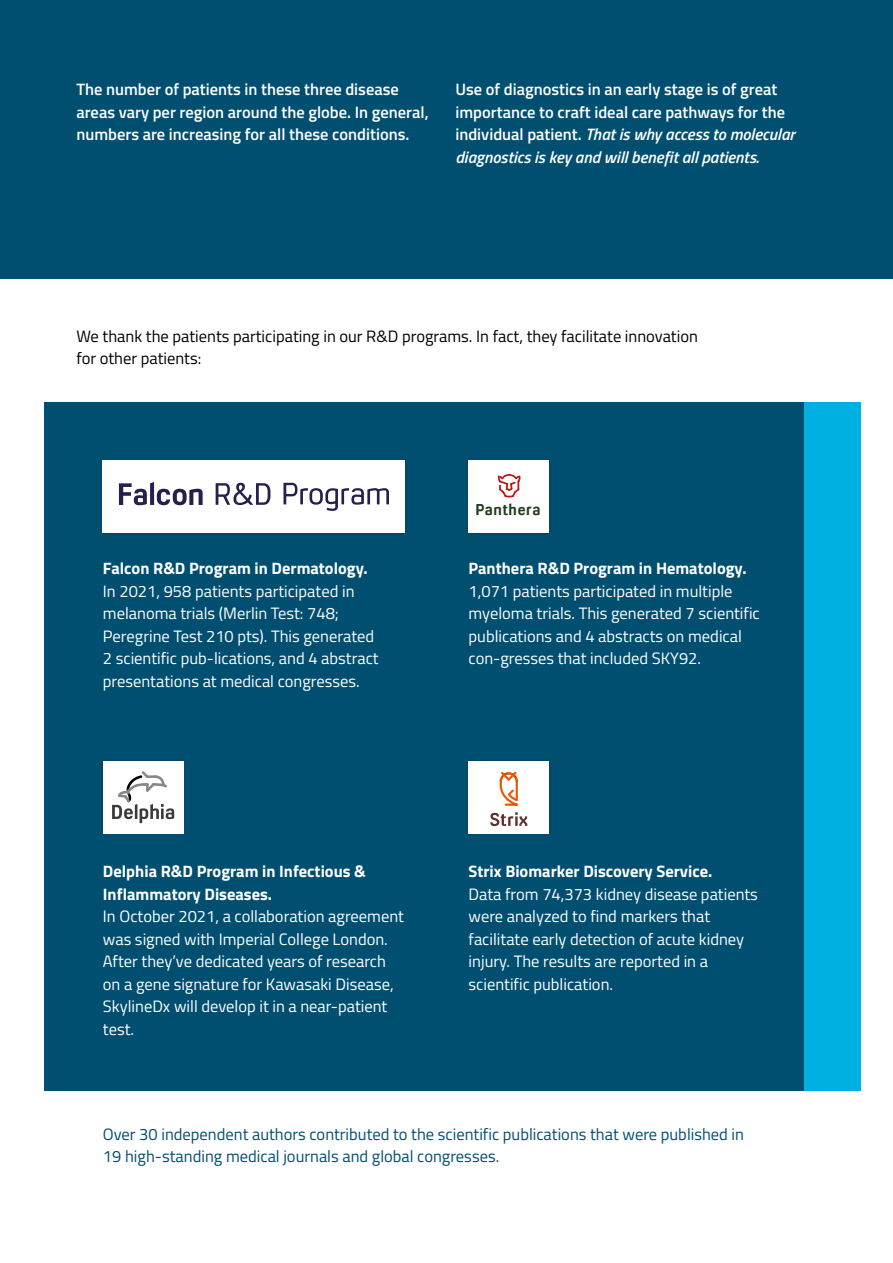
<style>
.page{position:relative;width:893px;height:1263px;background:#fff}
.page>*{position:absolute;margin:0;border:0;box-sizing:border-box;transform-origin:0 0}
.t1{font:16.5px/22.5px "Titillium Web";color:#fff}
.t2{font:600 16.5px/22.5px "Titillium Web";color:#fff}
.t3{font:700 16.5px/22.5px "Titillium Web";color:#fff}
.t4{font:16.5px/22.5px "Titillium Web";color:#004f71}
.t5{font:16.5px/22.5px "Titillium Web";color:#000}
.t6{font:15px "Milibus Rg";color:#273c1e}
.s1{font-style:italic}
</style>
<div class="page">
<div style="left:0;top:0;width:893px;height:278px;background:#004f71"></div>
<div style="left:44px;top:402px;width:816px;height:689px;background:#004f71"></div>
<div style="left:804px;top:402px;width:56px;height:689px;background:#00b0e1"></div>
<div style="left:466px;top:758px;width:86px;height:78px;background:#000;opacity:.21"></div>
<div style="left:469px;top:761px;width:80px;height:72px;background:#fff"></div>
<div style="left:466px;top:457px;width:86px;height:78px;background:#000;opacity:.21"></div>
<div style="left:469px;top:460px;width:80px;height:73px;background:#fff"></div>
<div style="left:100px;top:758px;width:86px;height:78px;background:#000;opacity:.21"></div>
<div style="left:103px;top:761px;width:80px;height:72px;background:#fff"></div>
<svg style="left:112px;top:771px;width:62px;height:52px"></svg>
<div style="left:100px;top:457px;width:308px;height:78px;background:#000;opacity:.21"></div>
<div style="left:103px;top:460px;width:302px;height:73px;background:#fff"></div>
<svg style="left:490px;top:812px;width:37px;height:14px"></svg>
<svg style="left:500px;top:772px;width:18px;height:34px"></svg>
<svg style="left:497px;top:474px;width:24px;height:23px"></svg>
<svg style="left:216px;top:483px;width:54px;height:22px"></svg>
<svg style="left:119px;top:482px;width:84px;height:23px"></svg>
<svg style="left:283px;top:483px;width:106px;height:28px"></svg>
<p class="t2" style="left:76px;top:78px;width:354px">The number of patients in these three disease areas vary per region around the globe. In general, numbers are increasing for all these conditions.</p>
<p class="t2" style="left:455px;top:78px;width:341px">Use of diagnostics in an early stage is of great importance to craft ideal care pathways for the individual patient. <span class="s1">That is why access to molecular diagnostics is key and will benefit all patients.</span></p>
<p class="t5" style="left:76px;top:324px;width:623px">We thank the patients participating in our R&amp;D programs. In fact, they facilitate innovation for other patients:</p>
<p class="t3" style="left:103px;top:556px;width:266px">Falcon R&amp;D Program in Dermatology.</p>
<p class="t1" style="left:103px;top:579px;width:277px">In 2021, 958 patients participated in melanoma trials (Merlin Test: 748; Peregrine Test 210 pts). This generated 2 scientific pub-lications, and 4 abstract presentations at medical congresses.</p>
<p class="t6" style="left:475px;top:501px;width:67px">Panthera</p>
<p class="t3" style="left:469px;top:556px;width:280px">Panthera R&amp;D Program in Hematology.</p>
<p class="t1" style="left:469px;top:579px;width:293px">1,071 patients participated in multiple myeloma trials. This generated 7 scientific publications and 4 abstracts on medical con-gresses that included SKY92.</p>
<p class="t3" style="left:103px;top:859px;width:264px">Delphia R&amp;D Program in Infectious &amp;<br>Inflammatory Diseases.</p>
<p class="t1" style="left:103px;top:904px;width:303px">In October 2021, a collaboration agreement was signed with Imperial College London.<br>After they’ve dedicated years of research on a gene signature for Kawasaki Disease, SkylineDx will develop it in a near-patient test.</p>
<p class="t3" style="left:469px;top:859px;width:245px">Strix Biomarker Discovery Service.</p>
<p class="t1" style="left:469px;top:882px;width:291px">Data from 74,373 kidney disease patients were analyzed to find markers that facilitate early detection of acute kidney injury. The results are reported in a scientific publication.</p>
<p class="t4" style="left:103px;top:1122px;width:643px">Over 30 independent authors contributed to the scientific publications that were published in<br>19 high-standing medical journals and global congresses.</p>
</div>
